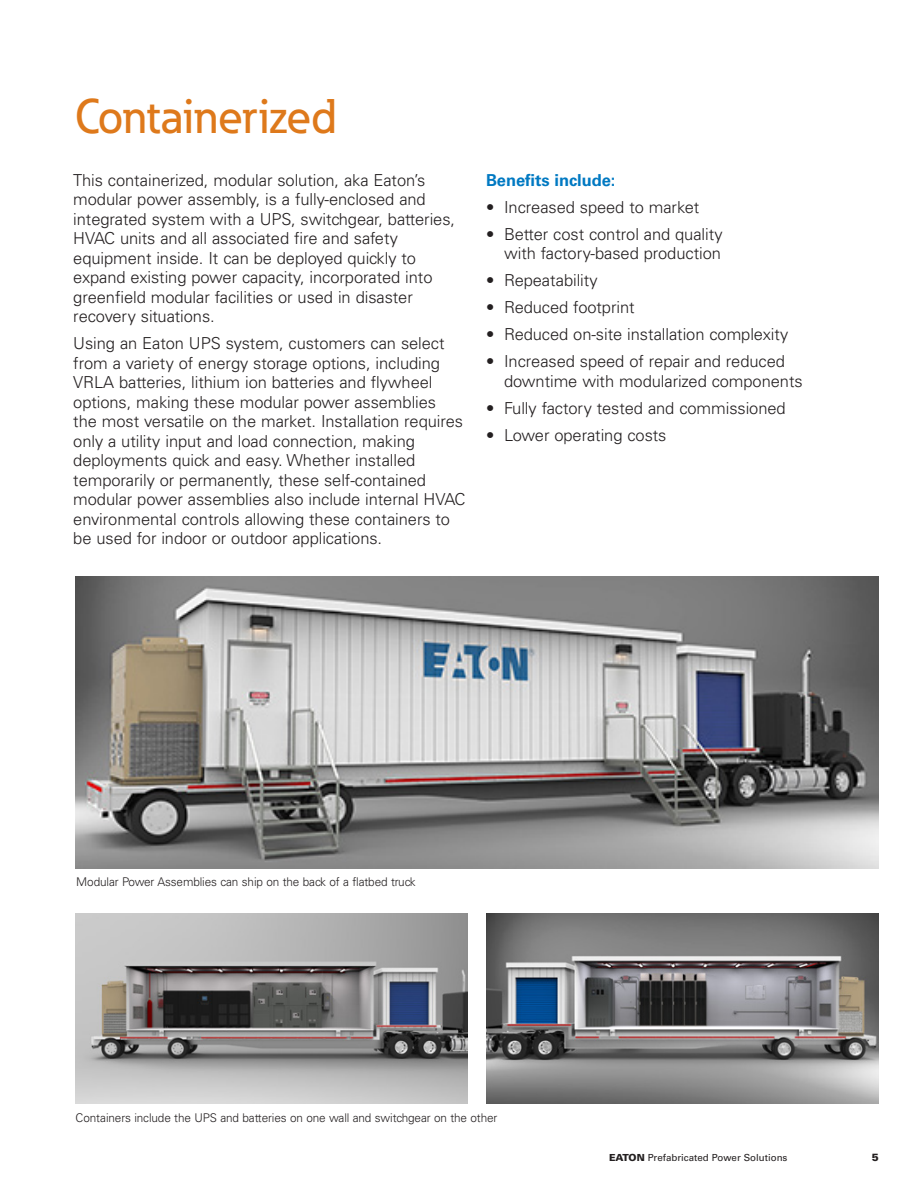
<style>
.page{position:relative;width:918px;height:1188px;background:#fff}
.page>*{position:absolute;margin:0;border:0;box-sizing:border-box;transform-origin:0 0}
._01_Headline___ADJ_S{font:500 48px "Eaton";color:#de791b}
._02_Body__8_5_pt{font:300 16.5px/19.5px "Univers LT Std";letter-spacing:-.005em;color:#231f20}
._02_Body__8_5_pt-2{font:700 16.5px "Univers LT Std";letter-spacing:-.005em;color:#0079c2}
._02_Body__8_5_pt-3{font:300 12px "Univers LT Std";letter-spacing:-.01em;color:#231f20}
.t1{font:900 10.5px "Univers LT Std";color:#231f20}
.t2{font:9.75px "Univers LT Std";color:#231f20}
.s1{font-weight:900}
</style>
<div class="page">
<img style="left:75px;top:577px;width:804px;height:292px">
<img style="left:75px;top:913px;width:393px;height:191px">
<img style="left:486px;top:913px;width:393px;height:191px">
<p class="_01_Headline___ADJ_S" style="left:75px;top:87px;width:263px">Containerized</p>
<p class="_02_Body__8_5_pt" style="left:73px;top:170px;width:383px">This containerized, modular solution, aka Eaton’s modular power assembly, is a fully-enclosed and integrated system with a UPS, switchgear, batteries, HVAC units and all associated fire and safety equipment inside. It can be deployed quickly to expand existing power capacity, incorporated into greenfield modular facilities or used in disaster recovery situations.</p>
<p class="_02_Body__8_5_pt" style="left:73px;top:334px;width:394px">Using an Eaton UPS system, customers can select from a variety of energy storage options, including VRLA batteries, lithium ion batteries and flywheel options, making these modular power assemblies<br>the most versatile on the market. Installation requires only a utility input and load connection, making deployments quick and easy. Whether installed temporarily or permanently, these self-contained modular power assemblies also include internal HVAC environmental controls allowing these containers to be used for indoor or outdoor applications.</p>
<p class="_02_Body__8_5_pt-2" style="left:486px;top:170px;width:131px">Benefits include:</p>
<p class="_02_Body__8_5_pt" style="left:486px;top:197px;width:215px">• Increased speed to market</p>
<p class="_02_Body__8_5_pt" style="left:486px;top:224px;width:238px;text-align:right">• Better cost control and quality with factory-based production</p>
<p class="_02_Body__8_5_pt" style="left:486px;top:271px;width:113px">• Repeatability</p>
<p class="_02_Body__8_5_pt" style="left:486px;top:298px;width:150px">• Reduced footprint</p>
<p class="_02_Body__8_5_pt" style="left:486px;top:325px;width:304px">• Reduced on-site installation complexity</p>
<p class="_02_Body__8_5_pt" style="left:504px;top:352px;width:300px;text-indent:-18px">• Increased speed of repair and reduced downtime with modularized components</p>
<p class="_02_Body__8_5_pt" style="left:486px;top:398px;width:301px">• Fully factory tested and commissioned</p>
<p class="_02_Body__8_5_pt" style="left:486px;top:425px;width:182px">• Lower operating costs</p>
<p class="_02_Body__8_5_pt-3" style="left:76px;top:875px;width:341px">Modular Power Assemblies can ship on the back of a flatbed truck</p>
<p class="_02_Body__8_5_pt-3" style="left:76px;top:1111px;width:423px">Containers include the UPS and batteries on one wall and switchgear on the other</p>
<p class="t2" style="left:609px;top:1152px;width:180px"><span class="s1">EATON</span> Prefabricated Power Solutions</p>
<p class="t1" style="left:872px;top:1151px;width:9px">5</p>
</div>
